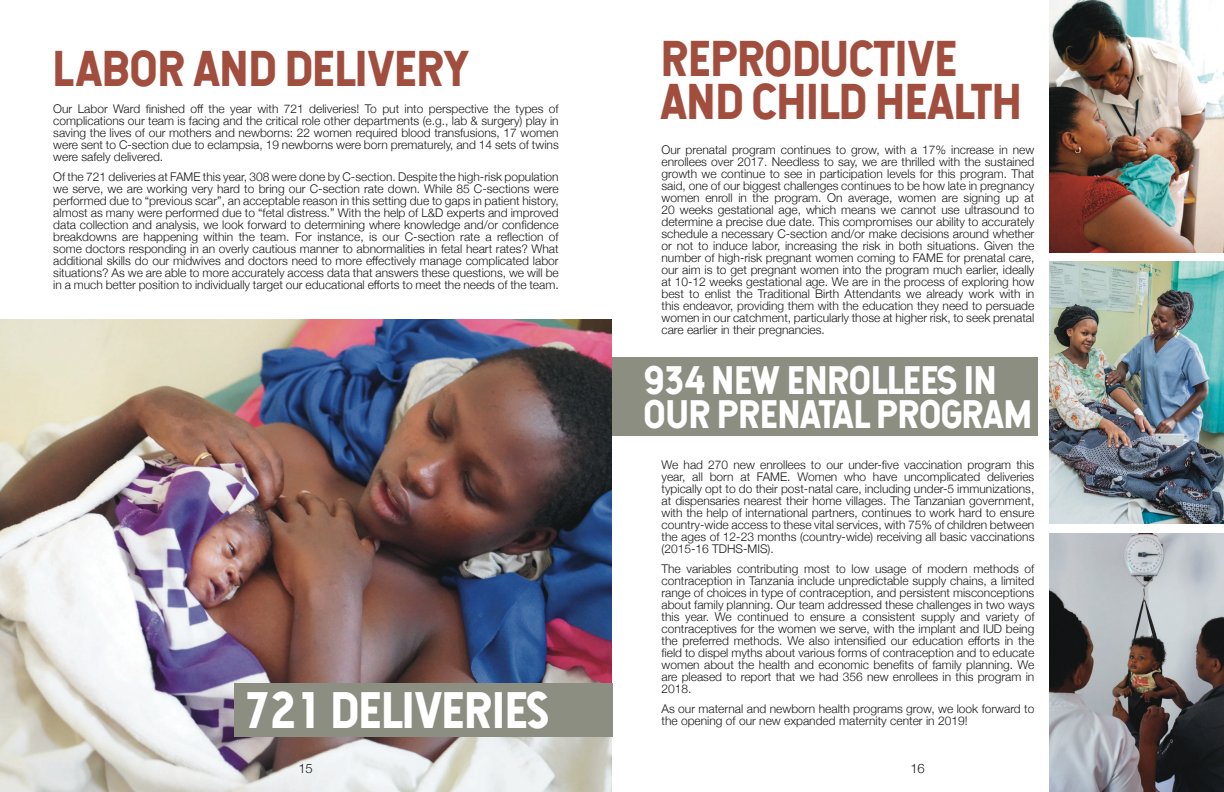
<style>
.page{position:relative;width:1224px;height:792px;background:#fff}
.page>*{position:absolute;margin:0;border:0;box-sizing:border-box;transform-origin:0 0}
.t1{font:49px "Hansief";color:#fff}
.t2{font:48px "Hansief";color:#a14e3f}
.t3{font:38px/34px "Hansief";color:#fff}
.t4{font:300 13px "Helvetica Neue";color:#1a1a1a}
.t5{font:300 12px/12px "Helvetica Neue";color:#1a1a1a;text-align:justify}
</style>
<div class="page">
<div style="left:603px;top:357px;width:434px;height:78px;background:#8c8e82"></div>
<img style="left:0;top:320px;width:612px;height:472px">
<img style="left:1049px;top:533px;width:175px;height:259px">
<img style="left:1049px;top:262px;width:175px;height:262px">
<div style="left:235px;top:683px;width:378px;height:54px;background:#8c8e82"></div>
<img style="left:1049px;top:0;width:175px;height:252px">
<h2 class="t2" style="left:53px;top:38px;width:418px">LABOR AND DELIVERY</h2>
<h2 class="t2" style="left:662px;top:28px;width:296px">REPRODUCTIVE</h2>
<p class="t5" style="left:53px;top:102px;width:507px">Our Labor Ward finished off the year with 721 deliveries! To put into perspective the types of complications our team is facing and the critical role other departments (e.g., lab &amp; surgery) play in</p>
<h2 class="t2" style="left:662px;top:71px;width:362px">AND CHILD HEALTH</h2>
<p class="t5" style="left:53px;top:126px;width:507px">saving the lives of our mothers and newborns: 22 women required blood transfusions, 17 women were sent to C-section due to eclampsia, 19 newborns were born prematurely, and 14 sets of twins were safely delivered.</p>
<p class="t5" style="left:53px;top:170px;width:507px">Of the 721 deliveries at FAME this year, 308 were done by C-section. Despite the high-risk population we serve, we are working very hard to bring our C-section rate down. While 85 C-sections were performed due to “previous scar”, an acceptable reason in this setting due to gaps in patient history, almost as many were performed due to “fetal distress.” With the help of L&amp;D experts and improved data collection and analysis, we look forward to determining where knowledge and/or confidence breakdowns are happening within the team. For instance, is our C-section rate a reflection of some doctors responding in an overly cautious manner to abnormalities in fetal heart rates? What additional skills do our midwives and doctors need to more effectively manage complicated labor situations? As we are able to more accurately access data that answers these questions, we will be in a much better position to individually target our educational efforts to meet the needs of the team.</p>
<p class="t5" style="left:662px;top:143px;width:374px">Our prenatal program continues to grow, with a 17% increase in new enrollees over 2017. Needless to say, we are thrilled with the sustained growth we continue to see in participation levels for this program. That said, one of our biggest challenges continues to be how late in pregnancy women enroll in the program. On average, women are signing up at 20 weeks gestational age, which means we cannot use ultrasound to determine a precise due date. This compromises our ability to accurately schedule a necessary C-section and/or make decisions around whether or not to induce labor, increasing the risk in both situations. Given the number of high-risk pregnant women coming to FAME for prenatal care, our aim is to get pregnant women into the program much earlier, ideally at 10-12 weeks gestational age. We are in the process of exploring how best to enlist the Traditional Birth Attendants we already work with in this endeavor, providing them with the education they need to persuade women in our catchment, particularly those at higher risk, to seek prenatal care earlier in their pregnancies.</p>
<h3 class="t3" style="left:644px;top:363px;width:390px">934 NEW ENROLLEES IN<br>OUR PRENATAL PROGRAM</h3>
<p class="t5" style="left:662px;top:458px;width:374px">We had 270 new enrollees to our under-five vaccination program this year, all born at FAME. Women who have uncomplicated deliveries typically opt to do their post-natal care, including under-5 immunizations, at dispensaries nearest their home villages. The Tanzanian government, with the help of international partners, continues to work hard to ensure country-wide access to these vital services, with 75% of children between the ages of 12-23 months (country-wide) receiving all basic vaccinations (2015-16 TDHS-MIS).</p>
<p class="t5" style="left:662px;top:562px;width:374px">The variables contributing most to low usage of modern methods of contraception in Tanzania include unpredictable supply chains, a limited range of choices in type of contraception, and persistent misconceptions about family planning. Our team addressed these challenges in two ways this year. We continued to ensure a consistent supply and variety of contraceptives for the women we serve, with the implant and IUD being the preferred methods. We also intensified our education efforts in the field to dispel myths about various forms of contraception and to educate women about the health and economic benefits of family planning. We are pleased to report that we had 356 new enrollees in this program in 2018.</p>
<p class="t5" style="left:662px;top:702px;width:374px">As our maternal and newborn health programs grow, we look forward to the opening of our new expanded maternity center in 2019!</p>
<h1 class="t1" style="left:244px;top:679px;width:306px">721 DELIVERIES</h1>
<p class="t4" style="left:298px;top:757px;width:16px">15</p>
<p class="t4" style="left:910px;top:757px;width:16px">16</p>
</div>
